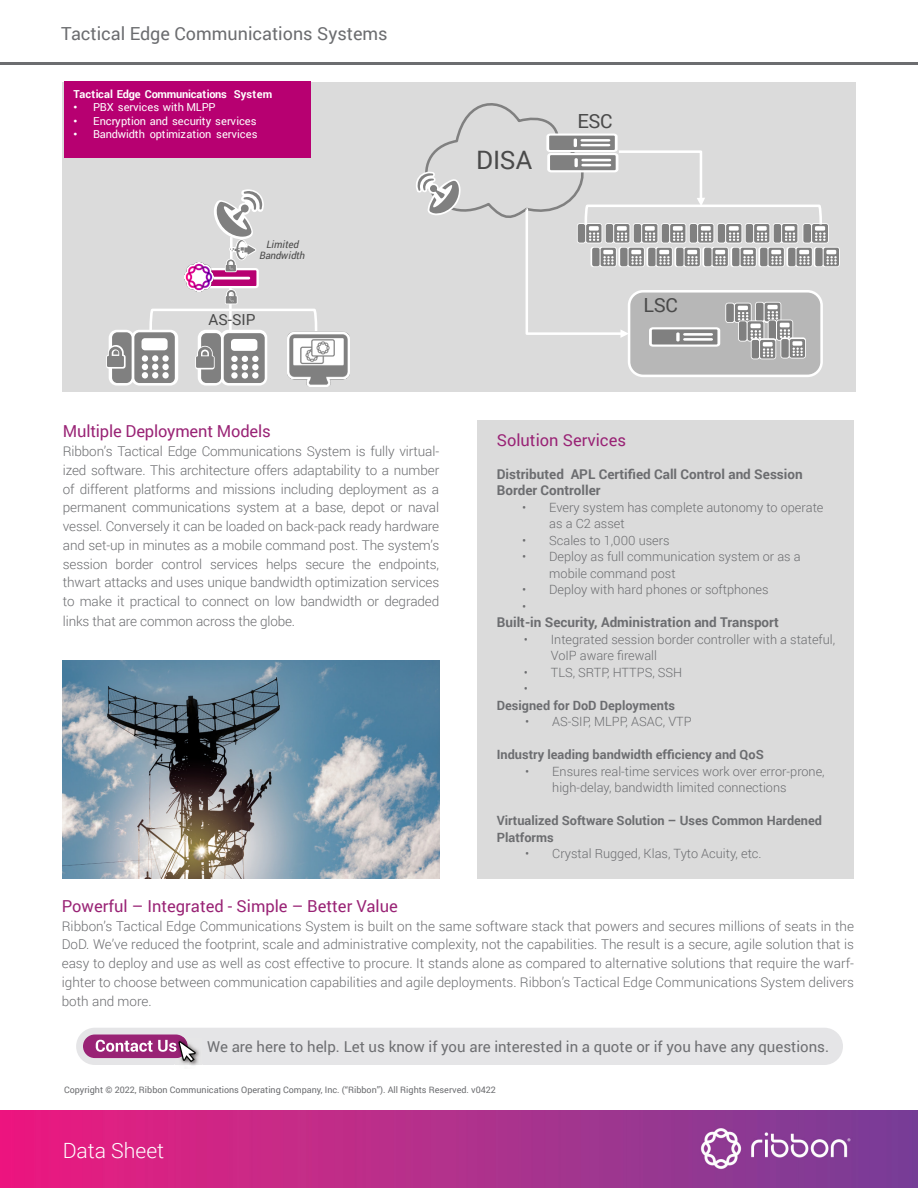
<style>
.page{position:relative;width:918px;height:1188px;background:#fff}
.page>*{position:absolute;margin:0;border:0;box-sizing:border-box;transform-origin:0 0}
.t1{font:25.35px "Roboto";color:#4a4a4a}
.t2{font:300 21px "Roboto";color:#fff}
.t3{font:19.5px "Roboto";letter-spacing:-.015em;color:#4a4a4a}
.t4{font:18px "Roboto";color:#6c6d70}
.t5{font:16.5px "Roboto";color:#992375}
.t6{font:15.3px "Roboto";color:#4a4a4a}
.t7{font:15px "Roboto";color:#6e6f72}
.t8{font:300 13.5px/18.8px "Roboto";letter-spacing:-.01em;color:#6c6d70;text-align:justify}
.t9{font:700 13.5px/16.5px "Roboto";color:#6c6d70}
.t10{font:300 12.75px/16.5px "Roboto";color:#6c6d70}
.t11{font:700 12.75px/16.5px "Roboto";color:#6c6d70}
.t12{font:10.95px "Roboto";letter-spacing:-.01em;color:#fff}
.t13{font:700 10.95px "Roboto";letter-spacing:-.02em;color:#fff}
.t14{font:italic 10.2px/11.9px "Roboto";color:#4a4a4a;text-align:center}
.t15{font:9px "Roboto";color:#6c6d70}
.s1{font-family:"Arial"}
</style>
<div class="page">
<img style="left:0;top:1110px;width:918px;height:78px">
<hr style="left:0;top:63px;width:918px;height:2px;background:#6c6d70">
<div style="left:63px;top:82px;width:792px;height:310px;background:#dbdbdb"></div>
<div style="left:628px;top:290px;width:195px;height:87px;background:#b7b7b7;border:3px solid #fff;border-radius:14px"></div>
<img style="left:319px;top:331px;width:31px;height:55px">
<svg style="left:416px;top:103px;width:424px;height:256px"></svg>
<div style="left:64px;top:82px;width:247px;height:76px;background:#b70071"></div>
<svg style="left:106px;top:189px;width:213px;height:197px"></svg>
<div style="left:478px;top:420px;width:376px;height:458px;background:#dbdbdb"></div>
<img style="left:63px;top:661px;width:376px;height:217px">
<div style="left:76px;top:1028px;width:767px;height:37px;background:#e5e5e7;border-radius:19px"></div>
<div style="left:83px;top:1035px;width:105px;height:23px;background:#992375;border-radius:12px"></div>
<img style="left:182px;top:1049px;width:17px;height:17px">
<svg style="left:96px;top:1040px;width:100px;height:22px"></svg>
<p class="t4" style="left:61px;top:21px;width:328px">Tactical Edge Communications Systems</p>
<p class="t13" style="left:74px;top:86px;width:200px">Tactical Edge Communications System</p>
<p class="t12" style="left:74px;top:99px;width:143px"><span class="s1">•</span> PBX services with MLPP</p>
<p class="t12" style="left:74px;top:113px;width:185px"><span class="s1">•</span> Encryption and security services</p>
<p class="t12" style="left:74px;top:127px;width:185px"><span class="s1">•</span> Bandwidth optimization services</p>
<p class="t14" style="left:260px;top:238px;width:47px">Limited<br>Bandwidth</p>
<p class="t6" style="left:208px;top:309px;width:49px">AS-SIP</p>
<p class="t1" style="left:476px;top:143px;width:58px">DISA</p>
<p class="t3" style="left:577px;top:107px;width:37px">ESC</p>
<p class="t3" style="left:644px;top:291px;width:36px">LSC</p>
<p class="t5" style="left:63px;top:420px;width:209px">Multiple Deployment Models</p>
<p class="t8" style="left:63px;top:442px;width:378px">Ribbon’s Tactical Edge Communications System is fully virtual&shy;ized software. This architecture offers adaptability to a number of different platforms and missions including deployment as a permanent communications system at a base, depot or naval vessel. Conversely it can be loaded on back-pack ready hardware and set-up in minutes as a mobile command post. The system’s session border control services helps secure the endpoints, thwart attacks and uses unique bandwidth optimization services to make it practical to connect on low bandwidth or degraded</p>
<p class="t8" style="left:63px;top:612px;width:234px">links that are common across the globe.</p>
<p class="t5" style="left:497px;top:428px;width:131px">Solution Services</p>
<p class="t9" style="left:497px;top:465px;width:307px">Distributed APL Certified Call Control and Session<br>Border Controller</p>
<p class="t10" style="left:549px;top:498px;width:276px;text-indent:-27px">• Every system has complete autonomy to operate as a C2 asset</p>
<p class="t10" style="left:522px;top:531px;width:149px">• Scales to 1,000 users</p>
<p class="t10" style="left:549px;top:548px;width:253px;text-indent:-27px">• Deploy as full communication system or as a mobile command post</p>
<p class="t10" style="left:522px;top:581px;width:248px">• Deploy with hard phones or softphones</p>
<p class="t10" style="left:522px;top:597px;width:6px">•</p>
<p class="t9" style="left:497px;top:614px;width:284px">Built-in Security, Administration and Transport</p>
<p class="t10" style="left:551px;top:630px;width:286px;text-indent:-27px">• Integrated session border controller with a stateful,<br>VoIP aware firewall</p>
<p class="t10" style="left:524px;top:663px;width:160px">• TLS, SRTP, HTTPS, SSH</p>
<p class="t10" style="left:524px;top:680px;width:6px">•</p>
<p class="t11" style="left:497px;top:696px;width:180px">Designed for DoD Deployments</p>
<p class="t10" style="left:525px;top:713px;width:168px">• AS-SIP, MLPP, ASAC, VTP</p>
<p class="t11" style="left:497px;top:746px;width:268px">Industry leading bandwidth efficiency and QoS</p>
<p class="t10" style="left:552px;top:762px;width:274px;text-indent:-27px">• Ensures real-time services work over error-prone, high-delay, bandwidth limited connections</p>
<p class="t11" style="left:497px;top:812px;width:327px">Virtualized Software Solution – Uses Common Hardened<br>Platforms</p>
<p class="t10" style="left:525px;top:845px;width:238px">• Crystal Rugged, Klas, Tyto Acuity, etc.</p>
<p class="t5" style="left:62px;top:894px;width:338px">Powerful – Integrated - Simple – Better Value</p>
<p class="t8" style="left:62px;top:916px;width:794px">Ribbon’s Tactical Edge Communications System is built on the same software stack that powers and secures millions of seats in the DoD. We’ve reduced the footprint, scale and administrative complexity, not the capabilities. The result is a secure, agile solution that is easy to deploy and use as well as cost effective to procure. It stands alone as compared to alternative solutions that require the warf&shy;ighter to choose between communication capabilities and agile deployments. Ribbon’s Tactical Edge Communications System delivers both and more.</p>
<p class="t7" style="left:207px;top:1036px;width:624px">We are here to help. Let us know if you are interested in a quote or if you have any questions.</p>
<p class="t15" style="left:64px;top:1084px;width:433px">Copyright ©️ 2022, Ribbon Communications Operating Company, Inc. (“Ribbon”). All Rights Reserved. v0422</p>
<p class="t2" style="left:63px;top:1136px;width:103px">Data Sheet</p>
</div>
